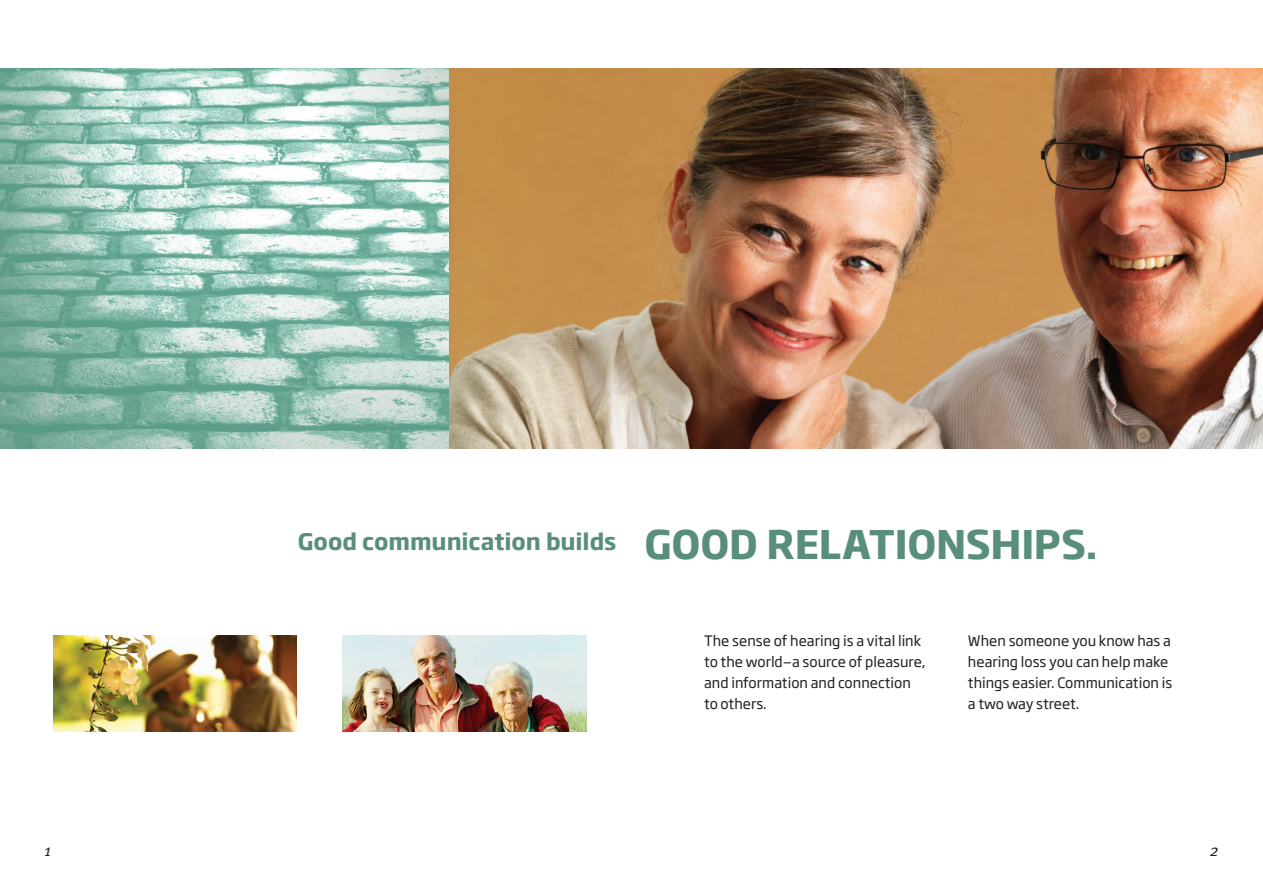
<style>
.page{position:relative;width:1263px;height:893px;background:#fff}
.page>*{position:absolute;margin:0;border:0;box-sizing:border-box;transform-origin:0 0}
.text{font:700 22.5px "Soho Gothic Pro";letter-spacing:-.005em;color:#598f79}
.t1{font:italic 16.5px "Meta Pro";color:#231f20}
.t2{font:14.25px/21px "Soho Gothic Pro";color:#231f20}
.s1{font-size:39px}
</style>
<div class="page">
<img style="left:449px;top:68px;width:814px;height:381px">
<img style="left:0;top:68px;width:449px;height:381px">
<img style="left:53px;top:635px;width:244px;height:96px">
<img style="left:343px;top:635px;width:243px;height:96px">
<p class="text" style="left:298px;top:524px;width:801px">Good communication builds <span class="s1">GOOD RELATIONSHIPS.</span></p>
<p class="t2" style="left:704px;top:630px;width:223px">The sense of hearing is a vital link to the world—a source of pleasure, and information and connection to others.</p>
<p class="t2" style="left:968px;top:630px;width:206px">When someone you know has a hearing loss you can help make things easier. Communication is a two way street.</p>
<p class="t1" style="left:44px;top:840px;width:9px">1</p>
<p class="t1" style="left:1210px;top:840px;width:11px">2</p>
</div>
